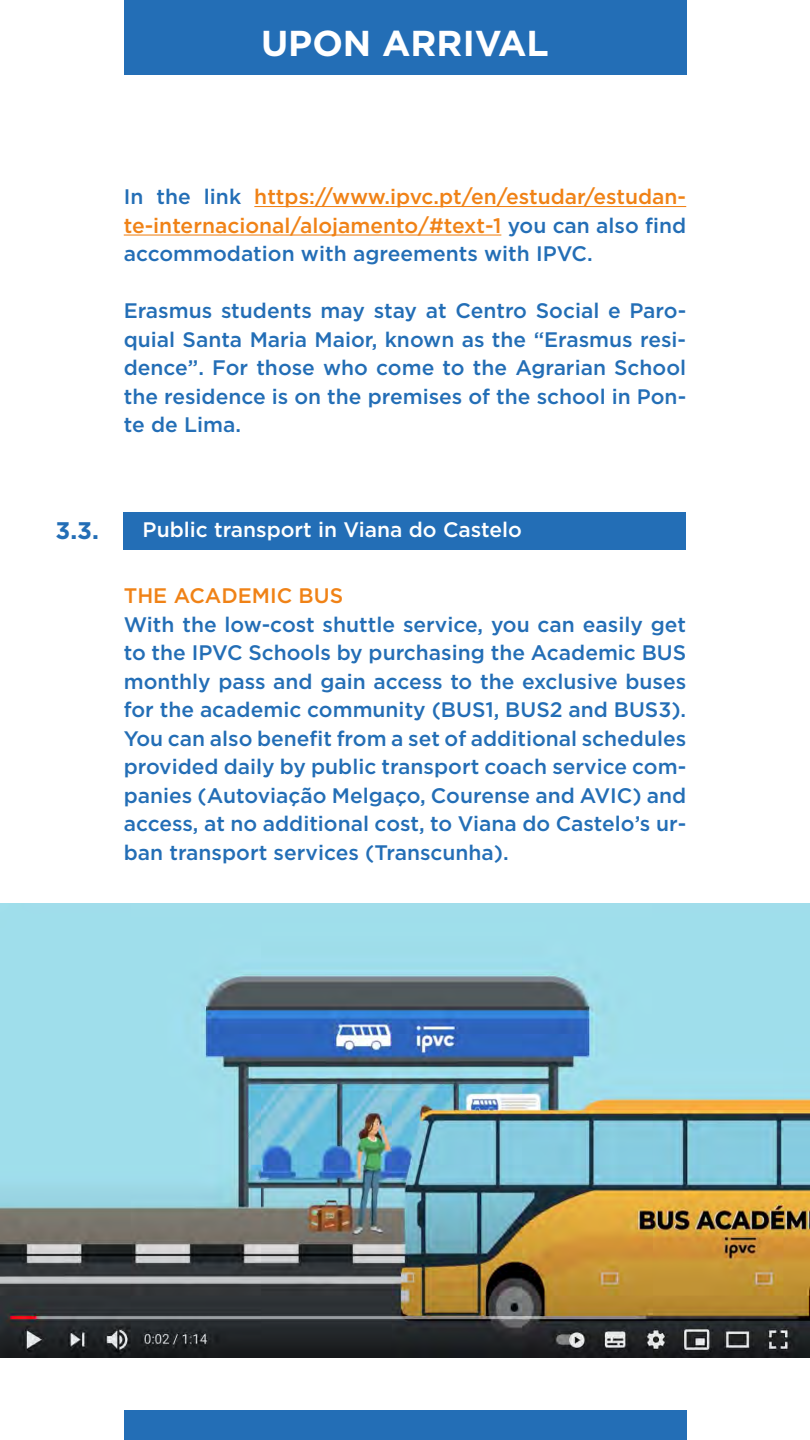
<style>
.page{position:relative;width:810px;height:1440px;background:#fff}
.page>*{position:absolute;margin:0;border:0;box-sizing:border-box;transform-origin:0 0}
.t1{font:700 36px "Gotham";color:#fff}
.t2{font:700 24px "Gotham";color:#236eb6}
.t3{font:500 21px/28.5px "Gotham";color:#236eb6;text-align:justify}
.t4{font:500 21px/28.5px "Gotham";color:#f08216;text-align:justify}
.t5{font:500 21px "Gotham";color:#fff}
.s1{color:#236eb6}
</style>
<div class="page">
<div style="left:124px;top:0;width:562px;height:75px;background:#236eb6"></div>
<div style="left:124px;top:1410px;width:562px;height:30px;background:#236eb6"></div>
<hr style="left:254px;top:206px;width:432px;height:1px;background:#f08216">
<hr style="left:124px;top:235px;width:377px;height:1px;background:#f08216">
<div style="left:124px;top:512px;width:562px;height:38px;background:#236eb6"></div>
<img style="left:0;top:904px;width:810px;height:454px">
<h1 class="t1" style="left:261px;top:19px;width:289px">UPON ARRIVAL</h1>
<p class="t4" style="left:124px;top:182px;width:564px"><span class="s1">In the link</span> https://www.ipvc.pt/en/estudar/estudan&shy;te-internacional/alojamento/#text-1 <span class="s1">you can also find accommodation with agreements with IPVC.</span></p>
<p class="t3" style="left:124px;top:296px;width:564px">Erasmus students may stay at Centro Social e Paro&shy;quial Santa Maria Maior, known as the “Erasmus resi&shy;dence”. For those who come to the Agrarian School the residence is on the premises of the school in Pon&shy;te de Lima.</p>
<p class="t2" style="left:55px;top:515px;width:45px">3.3.</p>
<p class="t5" style="left:143px;top:516px;width:381px">Public transport in Viana do Castelo</p>
<p class="t4" style="left:124px;top:581px;width:221px">THE ACADEMIC BUS</p>
<p class="t3" style="left:124px;top:610px;width:564px">With the low-cost shuttle service, you can easily get to the IPVC Schools by purchasing the Academic BUS monthly pass and gain access to the exclusive buses for the academic community (BUS1, BUS2 and BUS3).<br>You can also benefit from a set of additional schedules provided daily by public transport coach service com&shy;panies (Autoviação Melgaço, Courense and AVIC) and access, at no additional cost, to Viana do Castelo’s ur&shy;ban transport services (Transcunha).</p>
</div>
